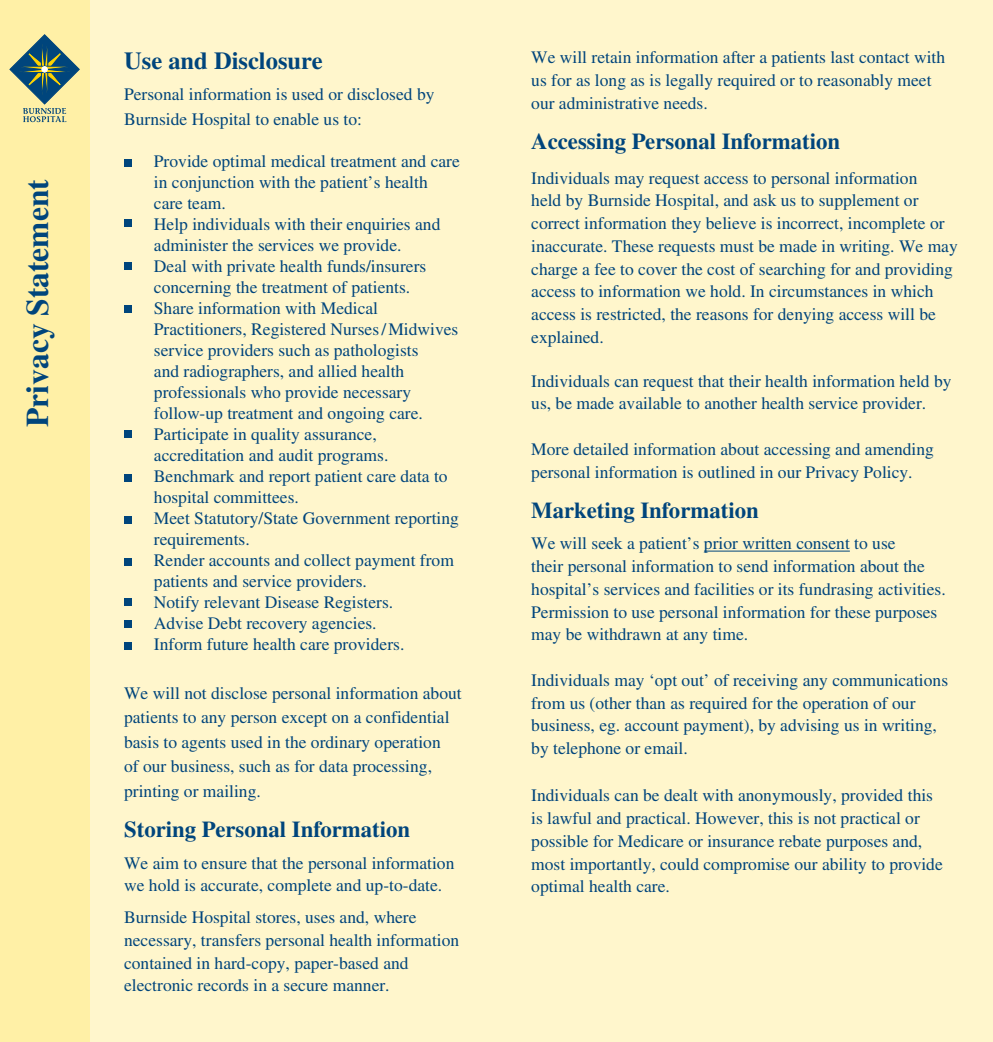
<style>
.page{position:relative;width:993px;height:1042px;background:#fff}
.page>*{position:absolute;margin:0;border:0;box-sizing:border-box;transform-origin:0 0}
.t1{font:700 31.5px "Times";color:#00457c}
.t2{font:700 24.5px "Times CE";color:#00457c}
.t3{font:700 22.75px "Times CE";color:#00457c}
.t4{font:17.5px/22.8px "Times";color:#00457c}
</style>
<div class="page">
<div style="left:0;top:0;width:992px;height:1042px;background:#fff6cc"></div>
<div style="left:0;top:0;width:89px;height:1042px;background:#fff0a6"></div>
<hr style="left:703px;top:551px;width:146px;height:1px;background:#00457c">
<div style="left:124px;top:159px;width:7px;height:7px;background:#00457c"></div>
<div style="left:124px;top:220px;width:7px;height:7px;background:#00457c"></div>
<div style="left:124px;top:262px;width:7px;height:7px;background:#00457c"></div>
<div style="left:124px;top:305px;width:7px;height:8px;background:#00457c"></div>
<div style="left:124px;top:430px;width:7px;height:8px;background:#00457c"></div>
<div style="left:124px;top:474px;width:7px;height:8px;background:#00457c"></div>
<div style="left:124px;top:516px;width:7px;height:7px;background:#00457c"></div>
<div style="left:124px;top:558px;width:7px;height:8px;background:#00457c"></div>
<div style="left:124px;top:598px;width:7px;height:7px;background:#00457c"></div>
<div style="left:124px;top:620px;width:7px;height:8px;background:#00457c"></div>
<div style="left:124px;top:642px;width:7px;height:8px;background:#00457c"></div>
<svg style="left:9px;top:34px;width:71px;height:88px"></svg>
<h1 class="t1" style="left:19px;top:427px;width:249px;rotate:-90deg">Privacy Statement</h1>
<h2 class="t2" style="left:124px;top:46px;width:200px">Use and Disclosure</h2>
<p class="t4" style="left:124px;top:82px;width:312px;line-height:24.5px">Personal information is used or disclosed by<br>Burnside Hospital to enable us to:</p>
<p class="t4" style="left:154px;top:150px;width:307px;line-height:21px">Provide optimal medical treatment and care in conjunction with the patient’s health care team.<br>Help individuals with their enquiries and administer the services we provide.<br>Deal with private health funds/insurers concerning the treatment of patients.<br>Share information with Medical Practitioners, Registered Nurses/Midwives service providers such as pathologists<br>and radiographers, and allied health professionals who provide necessary follow-up treatment and ongoing care.<br>Participate in quality assurance, accreditation and audit programs.<br>Benchmark and report patient care data to hospital committees.<br>Meet Statutory/State Government reporting requirements.<br>Render accounts and collect payment from patients and service providers.<br>Notify relevant Disease Registers.<br>Advise Debt recovery agencies.<br>Inform future health care providers.</p>
<p class="t4" style="left:124px;top:681px;width:339px;line-height:24.5px">We will not disclose personal information about patients to any person except on a confidential basis to agents used in the ordinary operation<br>of our business, such as for data processing, printing or mailing.</p>
<h3 class="t3" style="left:124px;top:816px;width:287px">Storing Personal Information</h3>
<p class="t4" style="left:124px;top:851px;width:332px">We aim to ensure that the personal information we hold is accurate, complete and up-to-date.</p>
<p class="t4" style="left:124px;top:905px;width:336px">Burnside Hospital stores, uses and, where necessary, transfers personal health information contained in hard-copy, paper-based and electronic records in a secure manner.</p>
<p class="t4" style="left:531px;top:46px;width:415px">We will retain information after a patients last contact with us for as long as is legally required or to reasonably meet our administrative needs.</p>
<h3 class="t3" style="left:531px;top:128px;width:310px">Accessing Personal Information</h3>
<p class="t4" style="left:531px;top:166px;width:428px">Individuals may request access to personal information<br>held by Burnside Hospital, and ask us to supplement or correct information they believe is incorrect, incomplete or inaccurate. These requests must be made in writing. We may charge a fee to cover the cost of searching for and providing access to information we hold. In circumstances in which access is restricted, the reasons for denying access will be explained.</p>
<p class="t4" style="left:531px;top:369px;width:421px">Individuals can request that their health information held by us, be made available to another health service provider.</p>
<p class="t4" style="left:531px;top:437px;width:404px">More detailed information about accessing and amending personal information is outlined in our Privacy Policy.</p>
<h3 class="t3" style="left:531px;top:496px;width:229px">Marketing Information</h3>
<p class="t4" style="left:531px;top:532px;width:416px">We will seek a patient’s prior written consent to use<br>their personal information to send information about the hospital’s services and facilities or its fundrasing activities.<br>Permission to use personal information for these purposes may be withdrawn at any time.</p>
<p class="t4" style="left:531px;top:668px;width:418px">Individuals may ‘opt out’ of receiving any communications from us (other than as required for the operation of our business, eg. account payment), by advising us in writing, by telephone or email.</p>
<p class="t4" style="left:531px;top:784px;width:413px">Individuals can be dealt with anonymously, provided this is lawful and practical. However, this is not practical or possible for Medicare or insurance rebate purposes and, most importantly, could compromise our ability to provide optimal health care.</p>
</div>
